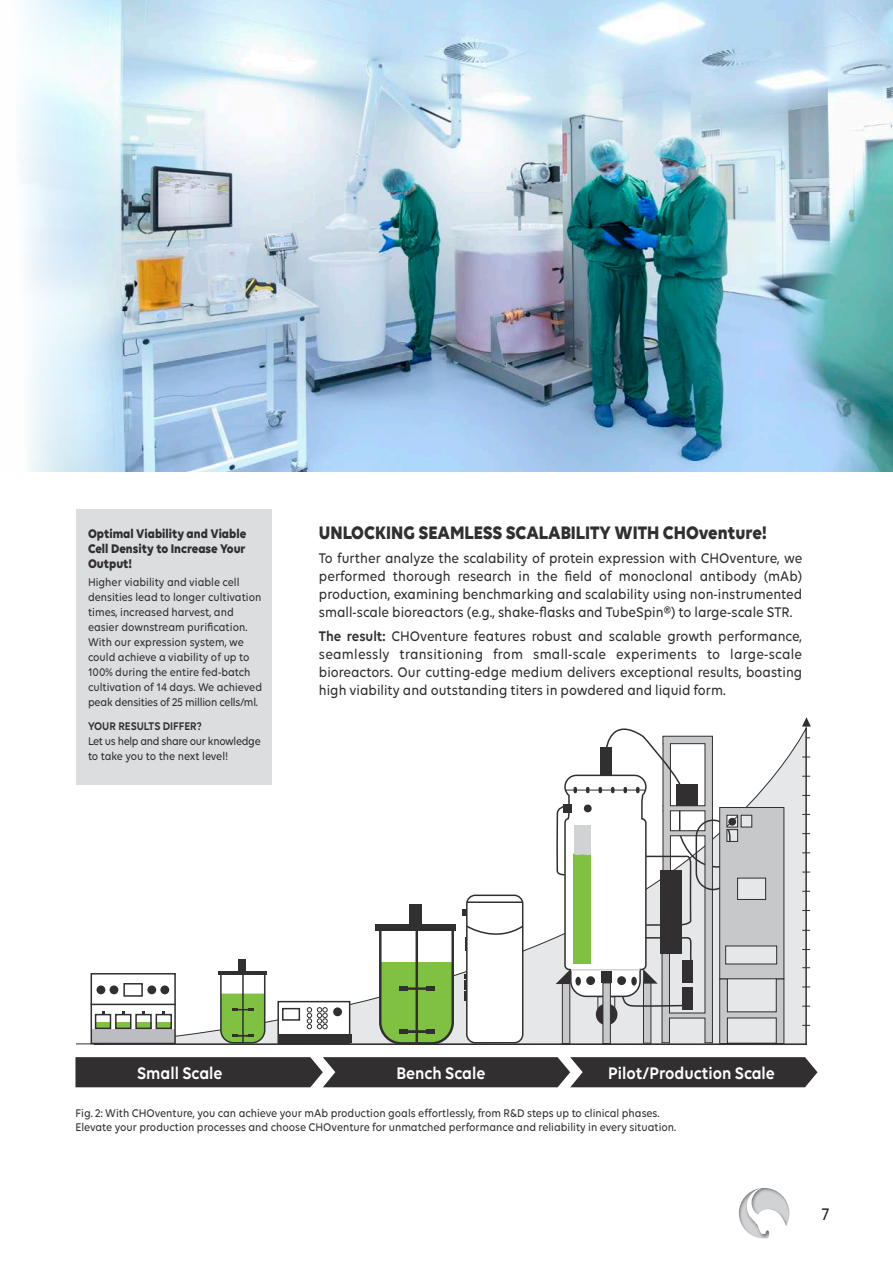
<style>
.page{position:relative;width:893px;height:1263px;background:#fff}
.page>*{position:absolute;margin:0;border:0;box-sizing:border-box;transform-origin:0 0}
.Einf__Abs{font:700 19.5px "Volte";color:#312f30;scale:.9 1}
.Einf__Abs-2{font:600 18px "Volte";color:#fff;scale:.9 1}
.t1{font:500 18px "Volte";color:#231f20;scale:.9 1}
.Einf__Abs-3{font:500 15px/18px "Volte";color:#312f30;text-align:justify;scale:.9 1}
.Einf__Abs-4{font:700 13.5px/15px "Volte";color:#312f30;text-align:justify;scale:.9 1}
.Einf__Abs-5{font:500 12px/15px "Volte";color:#312f30;scale:.9 1}
.Einf__Abs-6{font:500 12px/15px "Volte";letter-spacing:-.03em;color:#312f30;scale:.9 1}
.Einf__Abs-7{font:600 12px "Volte";color:#312f30;scale:.9 1}
.s1{font-weight:600}
</style>
<div class="page">
<div style="left:749px;top:1187px;width:41px;height:41px;background:#231f20;opacity:.59"></div>
<svg style="left:770px;top:1188px;width:19px;height:40px"></svg>
<div style="left:739px;top:1187px;width:31px;height:54px;background:#231f20;opacity:.59"></div>
<svg style="left:802px;top:717px;width:9px;height:9px"></svg>
<svg style="left:93px;top:727px;width:714px;height:319px"></svg>
<svg style="left:75px;top:1057px;width:742px;height:30px;background:#3a3839"></svg>
<hr style="left:76px;top:1043px;width:731px;height:1px;background:#312f30">
<div style="left:91px;top:1029px;width:84px;height:14px;background:#bcbdc0"></div>
<div style="left:91px;top:973px;width:85px;height:71px;border:2px solid #312f30"></div>
<hr style="left:91px;top:1004px;width:85px;height:1px;background:#312f30">
<div style="left:96px;top:1022px;width:15px;height:6px;background:#7fc241"></div>
<div style="left:95px;top:1014px;width:16px;height:15px;border:2px solid #312f30"></div>
<div style="left:97px;top:985px;width:8px;height:9px;background:#312f30;border-radius:50%"></div>
<div style="left:110px;top:985px;width:8px;height:9px;background:#312f30;border-radius:50%"></div>
<div style="left:147px;top:985px;width:9px;height:9px;background:#312f30;border-radius:50%"></div>
<div style="left:160px;top:985px;width:9px;height:9px;background:#312f30;border-radius:50%"></div>
<div style="left:123px;top:983px;width:20px;height:14px;border:2px solid #312f30"></div>
<div style="left:116px;top:1022px;width:15px;height:6px;background:#7fc241"></div>
<div style="left:115px;top:1014px;width:16px;height:15px;border:2px solid #312f30"></div>
<div style="left:136px;top:1022px;width:15px;height:6px;background:#7fc241"></div>
<div style="left:135px;top:1014px;width:17px;height:15px;border:2px solid #312f30"></div>
<div style="left:156px;top:1022px;width:16px;height:6px;background:#7fc241"></div>
<div style="left:156px;top:1014px;width:16px;height:15px;border:2px solid #312f30"></div>
<div style="left:277px;top:1001px;width:73px;height:43px;background:#fff;border:2px solid #312f30"></div>
<div style="left:333px;top:1007px;width:9px;height:9px;background:#312f30;border-radius:50%"></div>
<div style="left:282px;top:1008px;width:18px;height:13px;border:2px solid #312f30"></div>
<div style="left:279px;top:1034px;width:73px;height:9px;background:#312f30"></div>
<svg style="left:307px;top:1007px;width:20px;height:22px"></svg>
<hr style="left:218px;top:971px;width:49px;height:4px;background:#312f30">
<div style="left:238px;top:959px;width:8px;height:12px;background:#312f30"></div>
<svg style="left:219px;top:975px;width:47px;height:69px"></svg>
<svg style="left:378px;top:931px;width:77px;height:115px"></svg>
<div style="left:375px;top:924px;width:81px;height:7px;background:#312f30"></div>
<div style="left:409px;top:905px;width:13px;height:20px;background:#312f30"></div>
<hr style="left:416px;top:930px;width:2px;height:112px;background:#312f30">
<hr style="left:406px;top:987px;width:21px;height:3px;background:#312f30">
<div style="left:399px;top:986px;width:8px;height:5px;background:#312f30"></div>
<div style="left:426px;top:986px;width:9px;height:5px;background:#312f30"></div>
<hr style="left:406px;top:1030px;width:21px;height:3px;background:#312f30">
<div style="left:399px;top:1029px;width:8px;height:5px;background:#312f30"></div>
<div style="left:426px;top:1029px;width:9px;height:5px;background:#312f30"></div>
<svg style="left:467px;top:1037px;width:56px;height:6px"></svg>
<div style="left:467px;top:895px;width:56px;height:148px;background:#fff;border-radius:9px"></div>
<div style="left:466px;top:894px;width:57px;height:149px;border:2px solid #312f30;border-radius:9px"></div>
<svg style="left:462px;top:909px;width:5px;height:6px"></svg>
<svg style="left:464px;top:975px;width:3px;height:26px"></svg>
<hr style="left:467px;top:901px;width:56px;height:2px;background:#312f30">
<svg style="left:465px;top:924px;width:60px;height:27px"></svg>
<hr style="left:806px;top:726px;width:1px;height:318px;background:#312f30">
<svg style="left:556px;top:727px;width:229px;height:317px"></svg>
<div style="left:77px;top:509px;width:195px;height:276px;background:#dcdddf"></div>
<img style="left:21px;top:0;width:872px;height:471px">
<p class="Einf__Abs-4" style="left:88px;top:525px;width:177px">Optimal Viability and Viable Cell Density to Increase Your Output!</p>
<p class="Einf__Abs-5" style="left:88px;top:574px;width:195px">Higher viability and viable cell densities lead to longer cultivation times, increased harvest, and easier downstream purification.<br>With our expression system, we could achieve a viability of up to 100% during the entire fed-batch cultivation of 14 days. We achieved peak densities of 25 million cells/ml.</p>
<p class="Einf__Abs-7" style="left:88px;top:718px;width:128px">YOUR RESULTS DIFFER?</p>
<p class="Einf__Abs-6" style="left:88px;top:733px;width:193px">Let us help and share our knowledge to take you to the next level!</p>
<p class="Einf__Abs" style="left:319px;top:521px;width:500px">UNLOCKING SEAMLESS SCALABILITY WITH CHOventure!</p>
<p class="Einf__Abs-3" style="left:319px;top:549px;width:539px">To further analyze the scalability of protein expression with CHOventure, we performed thorough research in the field of monoclonal antibody (mAb) production, examining benchmarking and scalability using non-instrumented small-scale bioreactors (e.g., shake-flasks and TubeSpin®) to large-scale STR.</p>
<p class="Einf__Abs-3" style="left:319px;top:627px;width:539px"><span class="s1">The result:</span> CHOventure features robust and scalable growth performance, seamlessly transitioning from small-scale experiments to large-scale bioreactors. Our cutting-edge medium delivers exceptional results, boasting high viability and outstanding titers in powdered and liquid form.</p>
<p class="Einf__Abs-2" style="left:137px;top:1062px;width:96px">Small Scale</p>
<p class="Einf__Abs-2" style="left:396px;top:1062px;width:100px">Bench Scale</p>
<p class="Einf__Abs-2" style="left:608px;top:1062px;width:187px">Pilot/Production Scale</p>
<p class="Einf__Abs-5" style="left:75px;top:1105px;width:669px;line-height:14.4px">Fig. 2: With CHOventure, you can achieve your mAb production goals effortlessly, from R&amp;D steps up to clinical phases.<br>Elevate your production processes and choose CHOventure for unmatched performance and reliability in every situation.</p>
<p class="t1" style="left:822px;top:1204px;width:10px">7</p>
</div>
